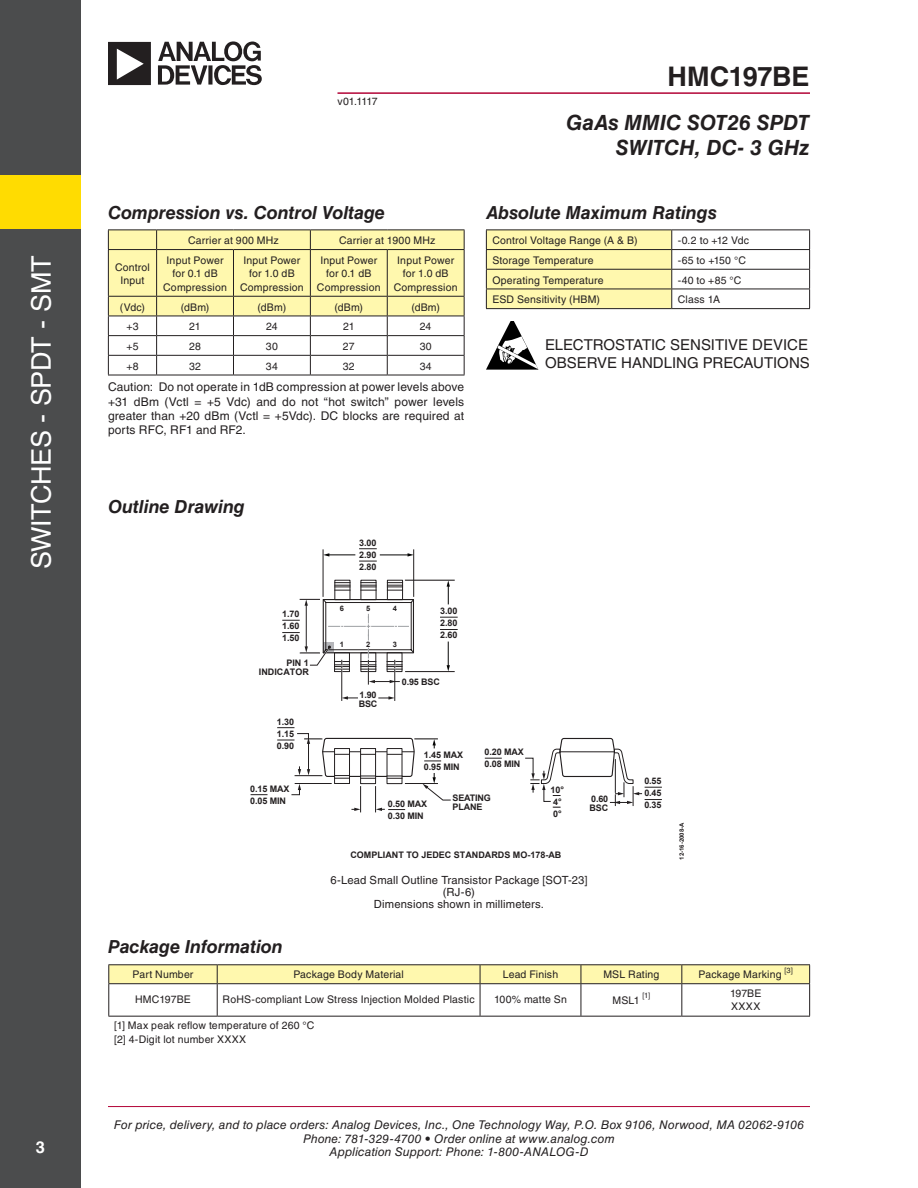
<style>
.page{position:relative;width:918px;height:1188px;background:#fff}
.page>*{position:absolute;margin:0;border:0;box-sizing:border-box;transform-origin:0 0}
.t1{font:27px "Helvetica LT Std";letter-spacing:-.015em;color:#fff}
.t2{font:700 27px "Helvetica LT Std";letter-spacing:-.005em;color:#231f20}
.t3{font:italic 700 21px/25.2px "Helvetica LT Std";color:#231f20;text-align:right}
.t4{font:italic 700 18px "Helvetica LT Std";letter-spacing:-.005em;color:#231f20}
.t5{font:700 16.5px "Helvetica LT Std";color:#fff}
.t6{font:15px/18px "Helvetica LT Std";letter-spacing:-.005em;color:#231f20}
.t7{font:italic 12px/13.5px "Helvetica LT Std";letter-spacing:.01em;color:#231f20;text-align:center}
.t8{font:12px/14.4px "Helvetica LT Std";letter-spacing:.01em;color:#231f20;text-align:justify}
.t9{font:11.25px/12px "Helvetica LT Std";letter-spacing:.015em;color:#231f20;text-align:center}
.t10{font:10.5px/13.5px "Helvetica LT Std";letter-spacing:.015em;color:#231f20;text-align:center}
.t11{font:700 9px/12px "Arial";letter-spacing:-.01em;color:#231f20}
.t12{font:700 7.5px "Arial";color:#231f20}
.t13{font:7.5px "Helvetica LT Std";color:#231f20}
.t14{font:700 6px "Arial";color:#231f20}
</style>
<div class="page">
<hr style="left:108px;top:1106px;width:702px;height:1px;background:#b30437">
<hr style="left:338px;top:92px;width:472px;height:2px;background:#b30437">
<div style="left:0;top:0;width:81px;height:1188px;background:#4b4c4d"></div>
<div style="left:0;top:175px;width:81px;height:54px;background:#ffdc01"></div>
<svg style="left:108px;top:41px;width:154px;height:44px"></svg>
<svg style="left:108px;top:230px;width:357px;height:145px"></svg>
<hr style="left:108px;top:375px;width:49px;height:1px;background:#231f20">
<hr style="left:157px;top:375px;width:76px;height:1px;background:#231f20">
<hr style="left:233px;top:375px;width:77px;height:1px;background:#231f20">
<hr style="left:310px;top:375px;width:77px;height:1px;background:#231f20">
<hr style="left:387px;top:375px;width:78px;height:1px;background:#231f20">
<hr style="left:672px;top:230px;width:138px;height:1px;background:#231f20">
<hr style="left:672px;top:249px;width:138px;height:1px;background:#231f20">
<hr style="left:672px;top:269px;width:138px;height:1px;background:#231f20">
<hr style="left:672px;top:289px;width:138px;height:1px;background:#231f20">
<svg style="left:486px;top:230px;width:186px;height:78px;background:#f2eba5"></svg>
<svg style="left:809px;top:230px;width:1px;height:78px"></svg>
<hr style="left:486px;top:308px;width:186px;height:1px;background:#231f20">
<hr style="left:672px;top:308px;width:138px;height:1px;background:#231f20">
<svg style="left:486px;top:322px;width:52px;height:48px"></svg>
<hr style="left:108px;top:964px;width:109px;height:1px;background:#231f20">
<hr style="left:217px;top:964px;width:263px;height:1px;background:#231f20">
<hr style="left:480px;top:964px;width:101px;height:1px;background:#231f20">
<hr style="left:581px;top:964px;width:101px;height:1px;background:#231f20">
<hr style="left:682px;top:964px;width:128px;height:1px;background:#231f20">
<svg style="left:108px;top:965px;width:702px;height:18px;background:#f9f2aa"></svg>
<hr style="left:108px;top:983px;width:109px;height:1px;background:#231f20">
<hr style="left:108px;top:984px;width:1px;height:32px;background:#231f20">
<hr style="left:217px;top:983px;width:263px;height:1px;background:#231f20">
<hr style="left:217px;top:984px;width:1px;height:32px;background:#231f20">
<hr style="left:480px;top:983px;width:101px;height:1px;background:#231f20">
<hr style="left:480px;top:984px;width:1px;height:32px;background:#231f20">
<hr style="left:581px;top:983px;width:101px;height:1px;background:#231f20">
<hr style="left:581px;top:984px;width:1px;height:32px;background:#231f20">
<hr style="left:682px;top:983px;width:128px;height:1px;background:#231f20">
<hr style="left:681px;top:984px;width:1px;height:32px;background:#231f20">
<hr style="left:809px;top:984px;width:1px;height:32px;background:#231f20">
<hr style="left:108px;top:1016px;width:109px;height:1px;background:#231f20">
<hr style="left:217px;top:1016px;width:263px;height:1px;background:#231f20">
<hr style="left:480px;top:1016px;width:101px;height:1px;background:#231f20">
<hr style="left:581px;top:1016px;width:101px;height:1px;background:#231f20">
<hr style="left:682px;top:1016px;width:128px;height:1px;background:#231f20">
<svg style="left:250px;top:548px;width:412px;height:265px"></svg>
<svg style="left:283px;top:599px;width:131px;height:85px"></svg>
<h1 class="t1" style="left:26px;top:569px;width:315px;rotate:-90deg">SWITCHES - SPDT - SMT</h1>
<h3 class="t5" style="left:36px;top:1138px;width:11px">3</h3>
<p class="t10" style="left:338px;top:94px;width:41px">v01.1117</p>
<h3 class="t4" style="left:108px;top:202px;width:278px">Compression vs. Control Voltage</h3>
<p class="t10" style="left:188px;top:234px;width:92px">Carrier at 900 MHz</p>
<p class="t10" style="left:339px;top:234px;width:98px">Carrier at 1900 MHz</p>
<p class="t10" style="left:115px;top:260px;width:36px">Control<br>Input</p>
<p class="t10" style="left:163px;top:253px;width:65px">Input Power for 0.1 dB<br>Compression</p>
<p class="t10" style="left:240px;top:253px;width:65px">Input Power for 1.0 dB<br>Compression</p>
<p class="t10" style="left:317px;top:253px;width:65px">Input Power for 0.1 dB<br>Compression</p>
<p class="t10" style="left:394px;top:253px;width:65px">Input Power for 1.0 dB<br>Compression</p>
<p class="t10" style="left:120px;top:300px;width:27px">(Vdc)</p>
<p class="t10" style="left:181px;top:300px;width:30px">(dBm)</p>
<p class="t10" style="left:258px;top:300px;width:30px">(dBm)</p>
<p class="t10" style="left:335px;top:300px;width:30px">(dBm)</p>
<p class="t10" style="left:411px;top:300px;width:30px">(dBm)</p>
<p class="t10" style="left:126px;top:320px;width:14px">+3</p>
<p class="t10" style="left:189px;top:320px;width:13px">21</p>
<p class="t10" style="left:266px;top:320px;width:13px">24</p>
<p class="t10" style="left:343px;top:320px;width:13px">21</p>
<p class="t10" style="left:420px;top:320px;width:13px">24</p>
<p class="t10" style="left:126px;top:339px;width:14px">+5</p>
<p class="t10" style="left:189px;top:339px;width:13px">28</p>
<p class="t10" style="left:266px;top:339px;width:13px">30</p>
<p class="t10" style="left:343px;top:339px;width:13px">27</p>
<p class="t10" style="left:420px;top:339px;width:13px">30</p>
<p class="t10" style="left:126px;top:359px;width:14px">+8</p>
<p class="t10" style="left:189px;top:359px;width:13px">32</p>
<p class="t10" style="left:266px;top:359px;width:13px">34</p>
<p class="t10" style="left:343px;top:359px;width:13px">32</p>
<p class="t10" style="left:420px;top:359px;width:13px">34</p>
<p class="t8" style="left:108px;top:380px;width:358px">Caution: Do not operate in 1dB compression at power levels above +31 dBm (Vctl = +5 Vdc) and do not “hot switch” power levels greater than +20 dBm (Vctl = +5Vdc). DC blocks are required at ports RFC, RF1 and RF2.</p>
<h1 class="t2" style="left:668px;top:60px;width:144px">HMC197BE</h1>
<h2 class="t3" style="left:566px;top:109px;width:245px">GaAs MMIC SOT26 SPDT<br>SWITCH, DC- 3 GHz</h2>
<h3 class="t4" style="left:486px;top:201px;width:232px">Absolute Maximum Ratings</h3>
<p class="t10" style="left:492px;top:234px;width:147px">Control Voltage Range (A &amp; B)</p>
<p class="t10" style="left:678px;top:234px;width:73px">-0.2 to +12 Vdc</p>
<p class="t10" style="left:492px;top:253px;width:103px">Storage Temperature</p>
<p class="t10" style="left:678px;top:253px;width:70px">-65 to +150 °C</p>
<p class="t10" style="left:492px;top:273px;width:113px">Operating Temperature</p>
<p class="t10" style="left:678px;top:273px;width:65px">-40 to +85 °C</p>
<p class="t10" style="left:492px;top:293px;width:109px">ESD Sensitivity (HBM)</p>
<p class="t10" style="left:678px;top:293px;width:44px">Class 1A</p>
<h3 class="t6" style="left:545px;top:336px;width:266px">ELECTROSTATIC SENSITIVE DEVICE<br>OBSERVE HANDLING PRECAUTIONS</h3>
<h3 class="t4" style="left:108px;top:495px;width:138px">Outline Drawing</h3>
<p class="t11" style="left:282px;top:608px;width:19px;text-align:justify">1.70<br>1.60<br>1.50</p>
<p class="t11" style="left:259px;top:659px;width:51px;line-height:9px;text-align:right">PIN 1<br>INDICATOR</p>
<p class="t11" style="left:359px;top:537px;width:19px;text-align:justify">3.00<br>2.90<br>2.80</p>
<p class="t12" style="left:340px;top:603px;width:6px">6</p>
<p class="t12" style="left:366px;top:603px;width:6px">5</p>
<p class="t12" style="left:340px;top:639px;width:6px">1</p>
<p class="t12" style="left:366px;top:639px;width:6px">2</p>
<p class="t12" style="left:393px;top:639px;width:6px">3</p>
<p class="t12" style="left:393px;top:604px;width:6px">4</p>
<p class="t11" style="left:440px;top:605px;width:19px;text-align:justify">3.00<br>2.80<br>2.60</p>
<p class="t11" style="left:359px;top:691px;width:20px;line-height:9px">1.90<br>BSC</p>
<p class="t11" style="left:402px;top:676px;width:40px">0.95 BSC</p>
<p class="t11" style="left:277px;top:716px;width:19px;text-align:justify">1.30<br>1.15<br>0.90</p>
<p class="t11" style="left:250px;top:783px;width:41px">0.15 MAX<br>0.05 MIN</p>
<h3 class="t4" style="left:108px;top:936px;width:176px">Package Information</h3>
<p class="t11" style="left:424px;top:749px;width:41px">1.45 MAX<br>0.95 MIN</p>
<p class="t11" style="left:485px;top:746px;width:41px">0.20 MAX<br>0.08 MIN</p>
<p class="t11" style="left:388px;top:798px;width:41px">0.50 MAX<br>0.30 MIN</p>
<p class="t11" style="left:453px;top:794px;width:40px;line-height:9px">SEATING<br>PLANE</p>
<p class="t11" style="left:551px;top:784px;width:15px">10°<br>4°<br>0°</p>
<p class="t11" style="left:350px;top:849px;width:213px">COMPLIANT TO JEDEC STANDARDS MO-178-AB</p>
<p class="t11" style="left:590px;top:795px;width:20px;line-height:9px">0.60<br>BSC</p>
<p class="t9" style="left:330px;top:874px;width:259px">6-Lead Small Outline Transistor Package [SOT-23] (RJ-6)<br>Dimensions shown in millimeters.</p>
<p class="t11" style="left:644px;top:775px;width:19px;text-align:justify">0.55<br>0.45<br>0.35</p>
<p class="t14" style="left:678px;top:860px;width:39px;rotate:-90deg">12-16-2008-A</p>
<p class="t10" style="left:133px;top:967px;width:62px">Part Number</p>
<p class="t10" style="left:293px;top:967px;width:112px">Package Body Material</p>
<p class="t10" style="left:503px;top:967px;width:57px">Lead Finish</p>
<p class="t10" style="left:603px;top:967px;width:58px">MSL Rating</p>
<p class="t10" style="left:699px;top:967px;width:96px">Package Marking <sup>[3]</sup></p>
<p class="t10" style="left:135px;top:993px;width:57px">HMC197BE</p>
<p class="t10" style="left:223px;top:993px;width:253px">RoHS-compliant Low Stress Injection Molded Plastic</p>
<p class="t10" style="left:494px;top:993px;width:74px">100% matte Sn</p>
<p class="t10" style="left:612px;top:993px;width:29px">MSL1</p>
<p class="t13" style="left:642px;top:991px;width:9px">[1]</p>
<p class="t10" style="left:730px;top:986px;width:33px;text-align:left">197BE<br>XXXX</p>
<p class="t10" style="left:114px;top:1019px;width:202px;text-align:left">[1] Max peak reflow temperature of 260 °C [2] 4-Digit lot number XXXX</p>
<p class="t7" style="left:114px;top:1118px;width:692px">For price, delivery, and to place orders: Analog Devices, Inc., One Technology Way, P.O. Box 9106, Norwood, MA 02062-9106<br>Phone: 781-329-4700 • Order online at www.analog.com<br>Application Support: Phone: 1-800-ANALOG-D</p>
</div>
